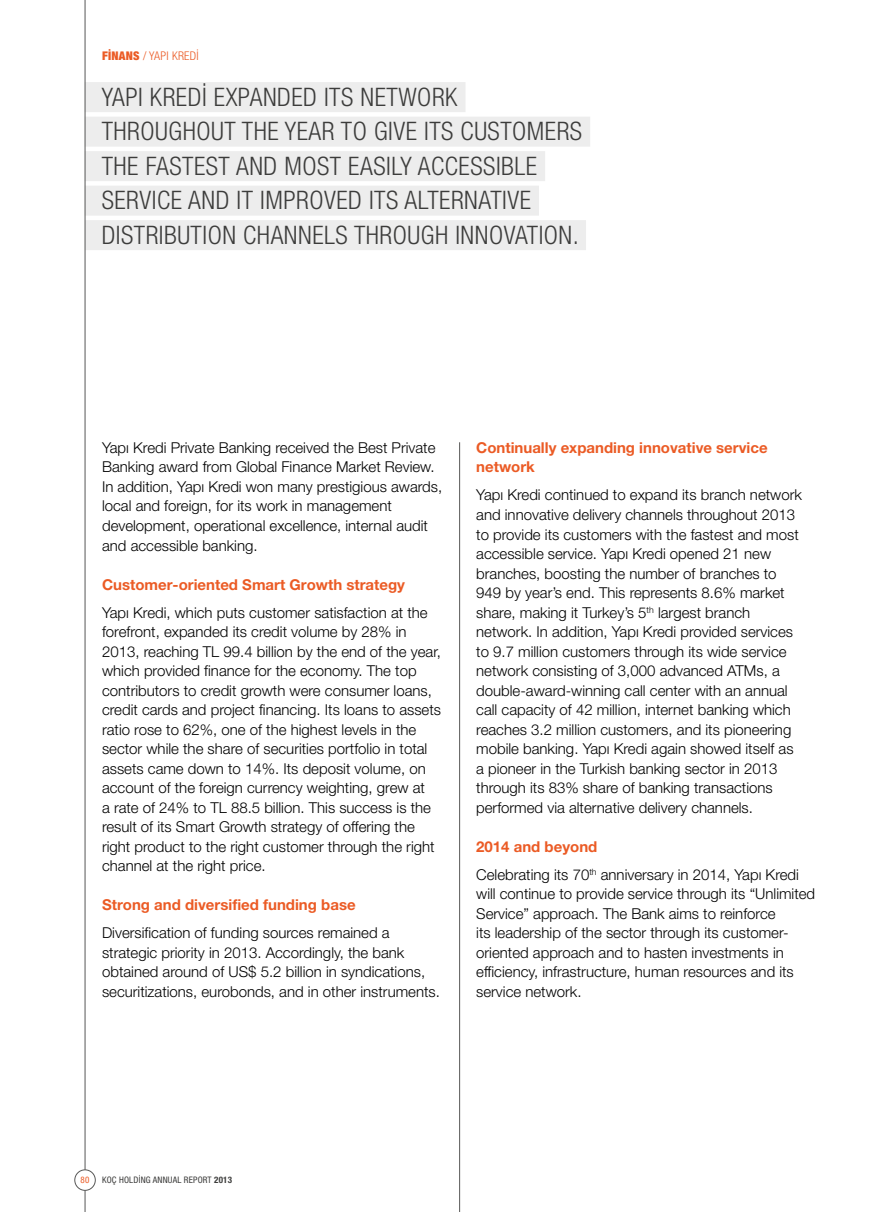
<style>
.page{position:relative;width:893px;height:1212px;background:#fff}
.page>*{position:absolute;margin:0;border:0;box-sizing:border-box;transform-origin:0 0}
.t1{font:300 condensed 25.5px/34.5px "Helvetica Neue LT Pro";letter-spacing:.02em;color:#3c3c3b}
.t2{font:300 15px/19.5px "Helvetica Neue LT Pro";color:#000}
.t3{font:700 15px/19.5px "Helvetica Neue LT Pro";color:#eb5b25}
.t4{font:300 condensed 12px "Helvetica Neue LT Pro";letter-spacing:.02em;color:#eb5b25}
.t5{font:condensed 9px "Helvetica Neue LT Pro";letter-spacing:.02em;color:#3c3c3b}
.t6{font:condensed 9px "Helvetica Neue LT Pro";color:#eb5b25}
.s1{font-weight:900}
.s2{font-weight:700;color:#eb5b25}
.s3{font-weight:700}
</style>
<div class="page">
<div style="left:85px;top:82px;width:380px;height:30px;background:#ededed"></div>
<div style="left:85px;top:117px;width:505px;height:30px;background:#ededed"></div>
<div style="left:85px;top:151px;width:460px;height:30px;background:#ededed"></div>
<div style="left:85px;top:186px;width:454px;height:30px;background:#ededed"></div>
<div style="left:85px;top:220px;width:501px;height:30px;background:#ededed"></div>
<hr style="left:459px;top:442px;width:1px;height:770px;background:#575756">
<hr style="left:85px;top:0;width:1px;height:1212px;background:#575756">
<div style="left:75px;top:1170px;width:20px;height:20px;background:#fff;border-radius:50%"></div>
<div style="left:74px;top:1169px;width:22px;height:22px;border:1px solid #575756;border-radius:50%"></div>
<p class="t4" style="left:102px;top:48px;width:98px"><span class="s1">FİNANS</span> / YAPI KREDİ</p>
<h1 class="t1" style="left:102px;top:79px;width:482px">YAPI KREDİ EXPANDED ITS NETWORK THROUGHOUT THE YEAR TO GIVE ITS CUSTOMERS THE FASTEST AND MOST EASILY ACCESSIBLE SERVICE AND IT IMPROVED ITS ALTERNATIVE DISTRIBUTION CHANNELS THROUGH INNOVATION.</h1>
<p class="t2" style="left:102px;top:438px;width:342px">Yapı Kredi Private Banking received the Best Private Banking award from Global Finance Market Review.<br>In addition, Yapı Kredi won many prestigious awards, local and foreign, for its work in management development, operational excellence, internal audit and accessible banking.</p>
<p class="t3" style="left:102px;top:574px;width:305px">Customer-oriented Smart Growth strategy</p>
<p class="t2" style="left:102px;top:602px;width:340px">Yapı Kredi, which puts customer satisfaction at the forefront, expanded its credit volume by 28% in 2013, reaching TL 99.4 billion by the end of the year, which provided finance for the economy. The top contributors to credit growth were consumer loans, credit cards and project financing. Its loans to assets ratio rose to 62%, one of the highest levels in the sector while the share of securities portfolio in total assets came down to 14%. Its deposit volume, on account of the foreign currency weighting, grew at<br>a rate of 24% to TL 88.5 billion. This success is the result of its Smart Growth strategy of offering the right product to the right customer through the right channel at the right price.</p>
<p class="t3" style="left:102px;top:894px;width:255px">Strong and diversified funding base</p>
<p class="t2" style="left:102px;top:923px;width:339px">Diversification of funding sources remained a strategic priority in 2013. Accordingly, the bank obtained around of US$ 5.2 billion in syndications, securitizations, eurobonds, and in other instruments.</p>
<p class="t3" style="left:476px;top:437px;width:293px">Continually expanding innovative service network</p>
<p class="t2" style="left:476px;top:485px;width:327px">Yapı Kredi continued to expand its branch network and innovative delivery channels throughout 2013 to provide its customers with the fastest and most accessible service. Yapı Kredi opened 21 new branches, boosting the number of branches to 949 by year’s end. This represents 8.6% market share, making it Turkey’s 5<sup>th</sup> largest branch network. In addition, Yapı Kredi provided services to 9.7 million customers through its wide service network consisting of 3,000 advanced ATMs, a double-award-winning call center with an annual call capacity of 42 million, internet banking which reaches 3.2 million customers, and its pioneering mobile banking. Yapı Kredi again showed itself as a pioneer in the Turkish banking sector in 2013 through its 83% share of banking transactions performed via alternative delivery channels.</p>
<p class="t2" style="left:476px;top:832px;width:324px;line-height:28px"><span class="s2">2014 and beyond<br></span>Celebrating its 70<sup>th</sup> anniversary in 2014, Yapı Kredi</p>
<p class="t2" style="left:476px;top:884px;width:340px">will continue to provide service through its “Unlimited Service” approach. The Bank aims to reinforce<br>its leadership of the sector through its customer&shy;oriented approach and to hasten investments in efficiency, infrastructure, human resources and its service network.</p>
<p class="t6" style="left:81px;top:1175px;width:10px">80</p>
<p class="t5" style="left:102px;top:1175px;width:132px">KOÇ HOLDİNG ANNUAL REPORT <span class="s3">2013</span></p>
</div>
